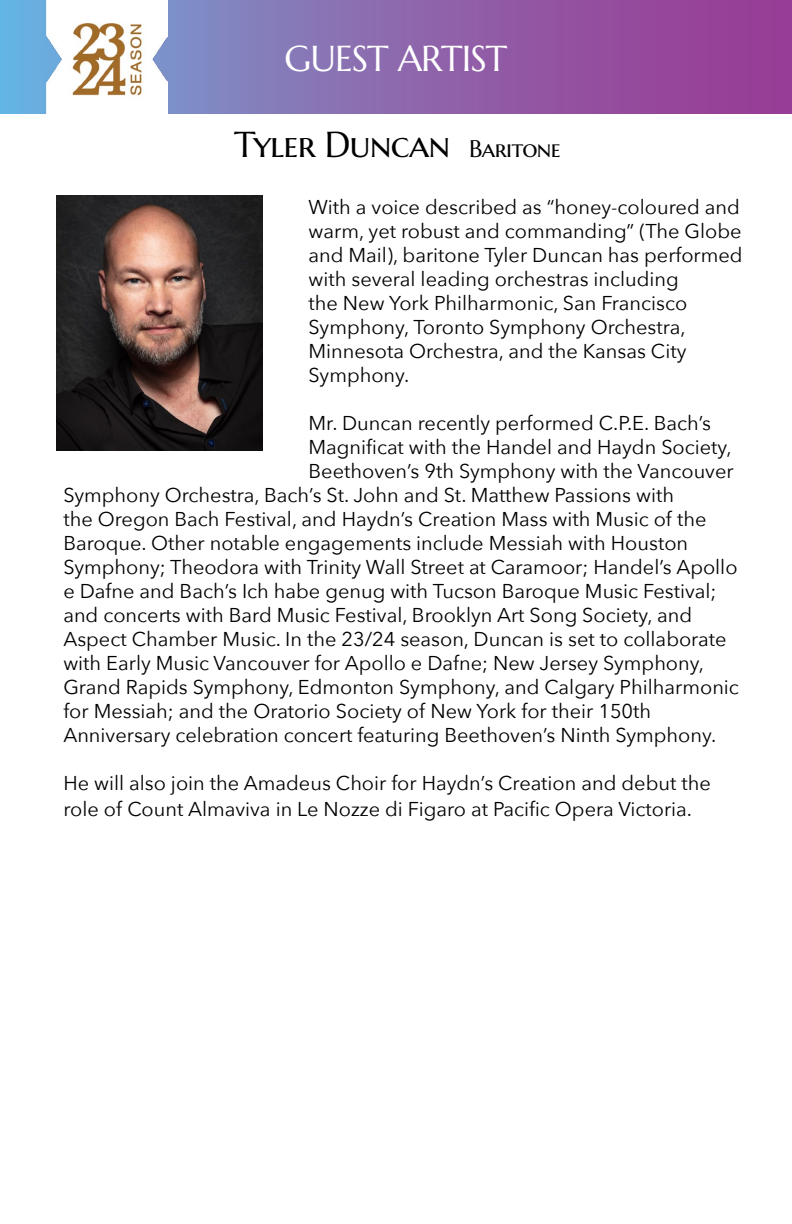
<style>
.page{position:relative;width:792px;height:1224px;background:#fff}
.page>*{position:absolute;margin:0;border:0;box-sizing:border-box;transform-origin:0 0}
.t1{font:36px "Marcellus SC";letter-spacing:-.025em;color:#000}
.t2{font:36px "Marcellus SC";letter-spacing:-.025em;color:#fff}
.t3{font:20px/24px "Avenir Next";color:#000}
.s1{font-size:24px}
</style>
<div class="page">
<img style="left:57px;top:195px;width:206px;height:256px">
<img style="left:0;top:0;width:792px;height:113px">
<img style="left:47px;top:0;width:120px;height:113px">
<h1 class="t2" style="left:285px;top:36px;width:224px">GUEST ARTIST</h1>
<h1 class="t1" style="left:234px;top:122px;width:328px">Tyler Duncan <span class="s1">Baritone</span></h1>
<p class="t3" style="left:309px;top:194px;width:436px">With a voice described as “honey-coloured and warm, yet robust and commanding” (The Globe and Mail), baritone Tyler Duncan has performed with several leading orchestras including<br>the New York Philharmonic, San Francisco Symphony, Toronto Symphony Orchestra, Minnesota Orchestra, and the Kansas City Symphony.</p>
<p class="t3" style="left:309px;top:410px;width:404px">Mr. Duncan recently performed C.P.E. Bach’s</p>
<p class="t3" style="left:309px;top:434px;width:425px">Magnificat with the Handel and Haydn Society,</p>
<p class="t3" style="left:309px;top:458px;width:427px">Beethoven’s 9th Symphony with the Vancouver</p>
<p class="t3" style="left:63px;top:482px;width:612px">Symphony Orchestra, Bach’s St. John and St. Matthew Passions with</p>
<p class="t3" style="left:63px;top:506px;width:645px">the Oregon Bach Festival, and Haydn’s Creation Mass with Music of the</p>
<p class="t3" style="left:63px;top:530px;width:626px">Baroque. Other notable engagements include Messiah with Houston</p>
<p class="t3" style="left:63px;top:554px;width:676px">Symphony; Theodora with Trinity Wall Street at Caramoor; Handel’s Apollo</p>
<p class="t3" style="left:63px;top:578px;width:655px">e Dafne and Bach’s Ich habe genug with Tucson Baroque Music Festival;</p>
<p class="t3" style="left:63px;top:602px;width:630px">and concerts with Bard Music Festival, Brooklyn Art Song Society, and</p>
<p class="t3" style="left:63px;top:626px;width:665px">Aspect Chamber Music. In the 23/24 season, Duncan is set to collaborate</p>
<p class="t3" style="left:63px;top:650px;width:642px">with Early Music Vancouver for Apollo e Dafne; New Jersey Symphony,</p>
<p class="t3" style="left:63px;top:674px;width:677px">Grand Rapids Symphony, Edmonton Symphony, and Calgary Philharmonic</p>
<p class="t3" style="left:63px;top:698px;width:589px">for Messiah; and the Oratorio Society of New York for their 150th</p>
<p class="t3" style="left:63px;top:722px;width:654px">Anniversary celebration concert featuring Beethoven’s Ninth Symphony.</p>
<p class="t3" style="left:63px;top:769px;width:649px;line-height:26px">He will also join the Amadeus Choir for Haydn’s Creation and debut the role of Count Almaviva in Le Nozze di Figaro at Pacific Opera Victoria.</p>
</div>
